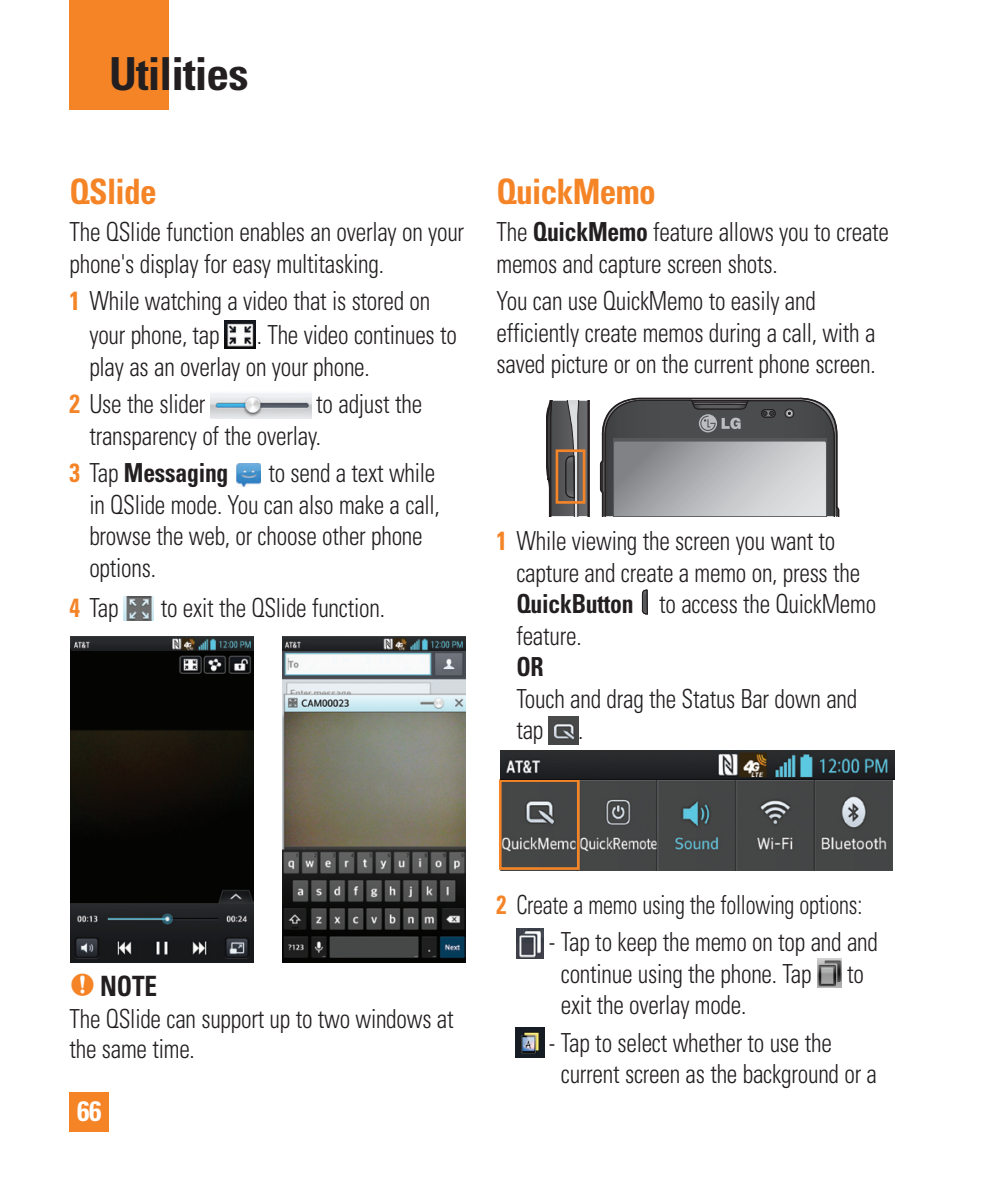
<style>
.page{position:relative;width:993px;height:1191px;background:#fff}
.page>*{position:absolute;margin:0;border:0;box-sizing:border-box;transform-origin:0 0}
.t1{font:700 condensed 45.5px "Univers";letter-spacing:-.02em;color:#231f20}
.t2{font:700 condensed 35px "Univers";letter-spacing:-.02em;color:#f58427;scale:.95 1}
.t3{font:700 condensed 28px "Univers";color:#231f20;scale:.9 1}
.t4{font:700 condensed 28px "Univers";color:#fff}
.t5{font:300 condensed 26.25px/31.5px "Univers";letter-spacing:-.01em;color:#231f20;scale:.9 1}
.t6{font:300 condensed 26.25px "Univers";letter-spacing:-.01em;color:#231f20;scale:.85 1}
.t7{font:700 condensed 26.25px "Univers";letter-spacing:-.01em;color:#231f20;scale:.9 1}
.s1{font-weight:700;color:#f58427}
.s2{color:#f58427}
.s3{font-weight:300}
.s4{font-weight:700}
</style>
<div class="page">
<div style="left:69px;top:0;width:100px;height:109px;background:#f58427"></div>
<div style="left:69px;top:1091px;width:40px;height:40px;background:#f58427"></div>
<img style="left:225px;top:320px;width:30px;height:28px">
<img style="left:211px;top:393px;width:100px;height:25px">
<img style="left:236px;top:464px;width:24px;height:22px">
<img style="left:124px;top:597px;width:30px;height:24px">
<img style="left:71px;top:637px;width:183px;height:325px">
<img style="left:282px;top:650px;width:183px;height:312px">
<img style="left:71px;top:637px;width:182px;height:13px">
<img style="left:282px;top:637px;width:183px;height:13px">
<svg style="left:546px;top:401px;width:44px;height:115px;background:#5f5e60"></svg>
<svg style="left:599px;top:397px;width:240px;height:119px;background:#8c8c8e"></svg>
<div style="left:555px;top:449px;width:30px;height:55px;border:3px solid #f58427"></div>
<svg style="left:641px;top:589px;width:6px;height:25px"></svg>
<img style="left:548px;top:716px;width:30px;height:28px">
<img style="left:503px;top:779px;width:389px;height:91px">
<div style="left:499px;top:779px;width:80px;height:91px;border:3px solid #f58427"></div>
<img style="left:500px;top:751px;width:394px;height:28px">
<img style="left:516px;top:928px;width:27px;height:30px">
<img style="left:817px;top:958px;width:24px;height:29px">
<img style="left:515px;top:1027px;width:29px;height:30px">
<h1 class="t1" style="left:109px;top:57px;width:141px">Utilities</h1>
<h2 class="t2" style="left:69px;top:178px;width:93px">QSlide</h2>
<p class="t5" style="left:69px;top:219px;width:440px">The QSlide function enables an overlay on your phone's display for easy multitasking.</p>
<p class="t5" style="left:89px;top:286px;width:380px;line-height:34.3px;text-indent:-20px"><span class="s1">1</span> While watching a video that is stored on your phone, tap</p>
<p class="t5" style="left:89px;top:322px;width:410px;text-indent:167px">. The video continues to play as an overlay on your phone.</p>
<p class="t5" style="left:69px;top:391px;width:152px"><span class="s1">2</span> Use the slider</p>
<p class="t5" style="left:89px;top:391px;width:371px;text-indent:227px">to adjust the transparency of the overlay.</p>
<p class="t7" style="left:69px;top:463px;width:178px"><span class="s2">3</span> <span class="s3">Tap</span> Messaging</p>
<p class="t5" style="left:89px;top:460px;width:391px;text-indent:179px">to send a text while in QSlide mode. You can also make a call, browse the web, or choose other phone options.</p>
<p class="t5" style="left:69px;top:594px;width:56px"><span class="s1">4</span> Tap</p>
<p class="t5" style="left:161px;top:594px;width:250px">to exit the QSlide function.</p>
<h2 class="t2" style="left:496px;top:178px;width:169px">QuickMemo</h2>
<p class="t5" style="left:496px;top:219px;width:437px">The <span class="s4">QuickMemo</span> feature allows you to create memos and capture screen shots.</p>
<p class="t5" style="left:496px;top:288px;width:422px">You can use QuickMemo to easily and efficiently create memos during a call, with a saved picture or on the current phone screen.</p>
<p class="t5" style="left:516px;top:528px;width:401px;text-indent:-20px"><span class="s1">1</span> While viewing the screen you want to capture and create a memo on, press the<br><span class="s4">QuickButton</span> to access the QuickMemo feature.</p>
<p class="t7" style="left:516px;top:657px;width:32px">OR</p>
<p class="t5" style="left:516px;top:685px;width:380px">Touch and drag the Status Bar down and tap</p>
<p class="t5" style="left:578px;top:717px;width:7px">.</p>
<p class="t3" style="left:100px;top:975px;width:64px">NOTE</p>
<p class="t5" style="left:69px;top:1007px;width:428px;line-height:29.8px">The QSlide can support up to two windows at the same time.</p>
<p class="t4" style="left:77px;top:1100px;width:26px">66</p>
<p class="t6" style="left:496px;top:894px;width:431px"><span class="s1">2</span> Create a memo using the following options:</p>
<p class="t5" style="left:560px;top:928px;width:354px;text-indent:-12px">- Tap to keep the memo on top and and continue using the phone. Tap</p>
<p class="t5" style="left:847px;top:960px;width:20px">to</p>
<p class="t5" style="left:560px;top:991px;width:208px">exit the overlay mode.</p>
<p class="t5" style="left:560px;top:1029px;width:353px;text-indent:-12px">- Tap to select whether to use the current screen as the background or a</p>
</div>
